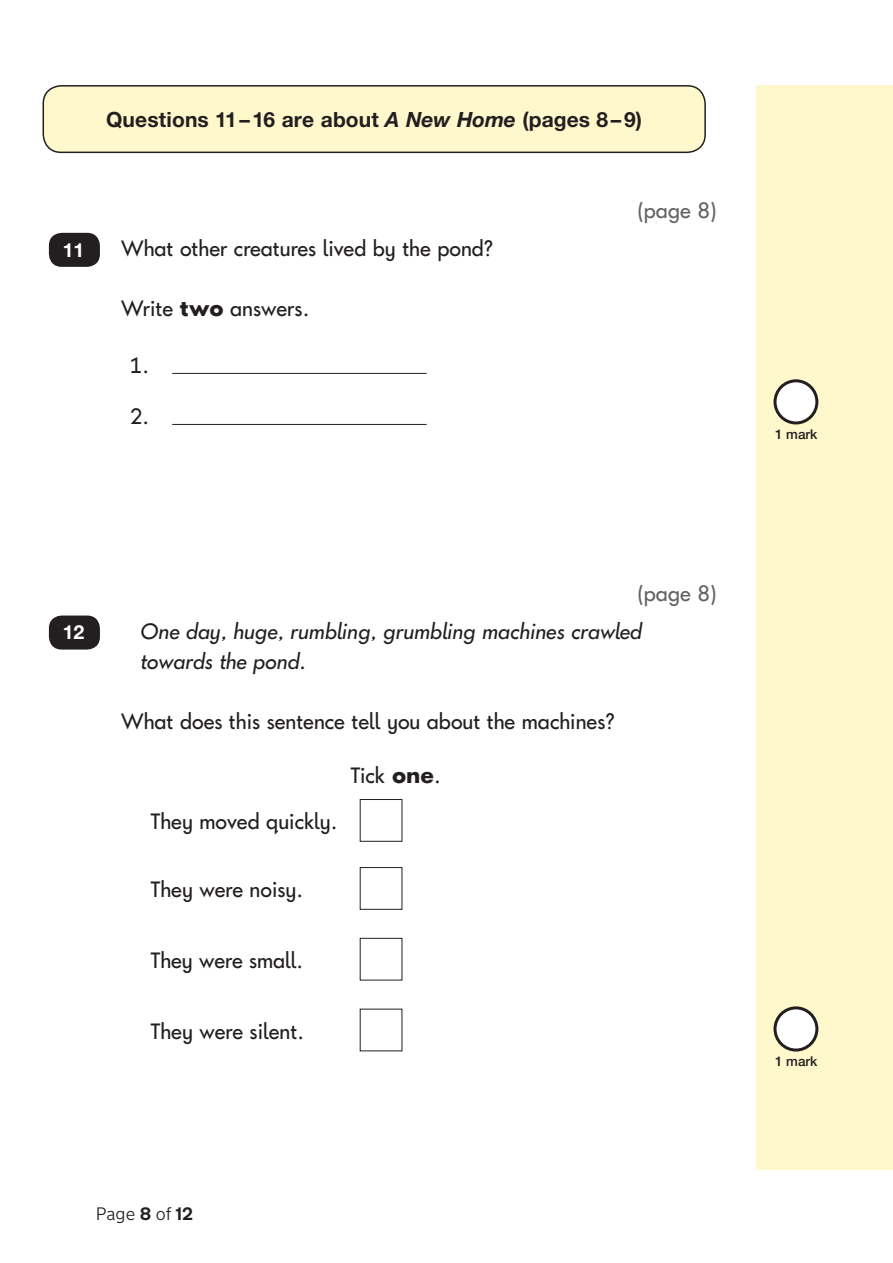
<style>
.page{position:relative;width:893px;height:1263px;background:#fff}
.page>*{position:absolute;margin:0;border:0;box-sizing:border-box;transform-origin:0 0}
.t1{font:22.5px "Keystageone Regular 12";color:#231f20}
.t2{font:22.5px/30px "Keystageone Italic 7";color:#231f20}
.t3{font:22.5px "Keystageone Regular 11";color:#231f20}
.t4{font:22.5px "Keystageone Regular 11";color:#636366}
.t5{font:22.5px "Keystageone Regular 12";color:#636366}
.t6{font:700 21px "Helvetica Neue LT Std";letter-spacing:.005em;color:#231f20}
.t7{font:19.5px "Keystageone Regular 11";color:#231f20}
.t8{font:700 19.5px "Helvetica Neue LT Std";color:#fff}
.t9{font:300 18px "New Transport";color:#231f20}
.t10{font:500 13.5px "Helvetica Neue LT Std";color:#231f20}
.s1{font-style:italic}
.s2{font-family:"Keystageone Bold 6"}
.s3{font-family:"Keystageone";font-weight:700}
.s4{font-weight:700}
</style>
<div class="page">
<div style="left:757px;top:85px;width:136px;height:1084px;background:#fff8cc"></div>
<hr style="left:172px;top:373px;width:255px;height:1px;background:#231f20">
<hr style="left:172px;top:424px;width:255px;height:1px;background:#231f20">
<div style="left:775px;top:381px;width:42px;height:42px;background:#fff;border-radius:50%"></div>
<div style="left:773px;top:379px;width:45px;height:45px;border:3px solid #231f20;border-radius:50%"></div>
<div style="left:49px;top:233px;width:51px;height:34px;background:#231f20;border-radius:13px"></div>
<div style="left:360px;top:799px;width:42px;height:43px;border:1px solid #231f20"></div>
<div style="left:360px;top:867px;width:42px;height:43px;border:1px solid #231f20"></div>
<div style="left:775px;top:1008px;width:42px;height:42px;background:#fff;border-radius:50%"></div>
<div style="left:773px;top:1006px;width:45px;height:45px;border:3px solid #231f20;border-radius:50%"></div>
<div style="left:49px;top:615px;width:51px;height:34px;background:#231f20;border-radius:13px"></div>
<div style="left:43px;top:86px;width:662px;height:66px;background:#fff8cc;border-radius:18px"></div>
<div style="left:43px;top:85px;width:663px;height:68px;border:2px solid #231f20;border-radius:18px"></div>
<p class="t7" style="left:49px;top:103px;width:210px">NFER Unique ID: Q ANH4</p>
<p class="t6" style="left:106px;top:106px;width:538px">Questions 11–16 are about <span class="s1">A New Home</span> (pages 8–9)</p>
<p class="t8" style="left:63px;top:238px;width:23px">11</p>
<p class="t3" style="left:121px;top:238px;width:374px">What other creatures lived by the pond?</p>
<p class="t3" style="left:121px;top:298px;width:189px">Write <span class="s2">two</span> answers.</p>
<p class="t3" style="left:130px;top:355px;width:21px">1.</p>
<p class="t3" style="left:130px;top:406px;width:21px">2.</p>
<p class="t4" style="left:637px;top:200px;width:81px">(page 8)</p>
<p class="t8" style="left:63px;top:620px;width:23px">12</p>
<p class="t5" style="left:637px;top:583px;width:81px">(page 8)</p>
<p class="t2" style="left:140px;top:618px;width:503px">One day, huge, rumbling, grumbling machines crawled towards the pond.</p>
<p class="t1" style="left:121px;top:711px;width:495px">What does this sentence tell you about the machines?</p>
<p class="t1" style="left:351px;top:765px;width:91px">Tick <span class="s3">one</span>.</p>
<p class="t1" style="left:151px;top:811px;width:188px">They moved quickly.</p>
<p class="t1" style="left:151px;top:879px;width:153px">They were noisy.</p>
<p class="t1" style="left:151px;top:950px;width:154px">They were small.</p>
<p class="t1" style="left:151px;top:1021px;width:154px">They were silent.</p>
<p class="t9" style="left:96px;top:1203px;width:99px">Page <span class="s4">8</span> of <span class="s4">12</span></p>
<p class="t10" style="left:775px;top:426px;width:44px">1 mark</p>
<p class="t10" style="left:775px;top:1053px;width:44px">1 mark</p>
</div>
